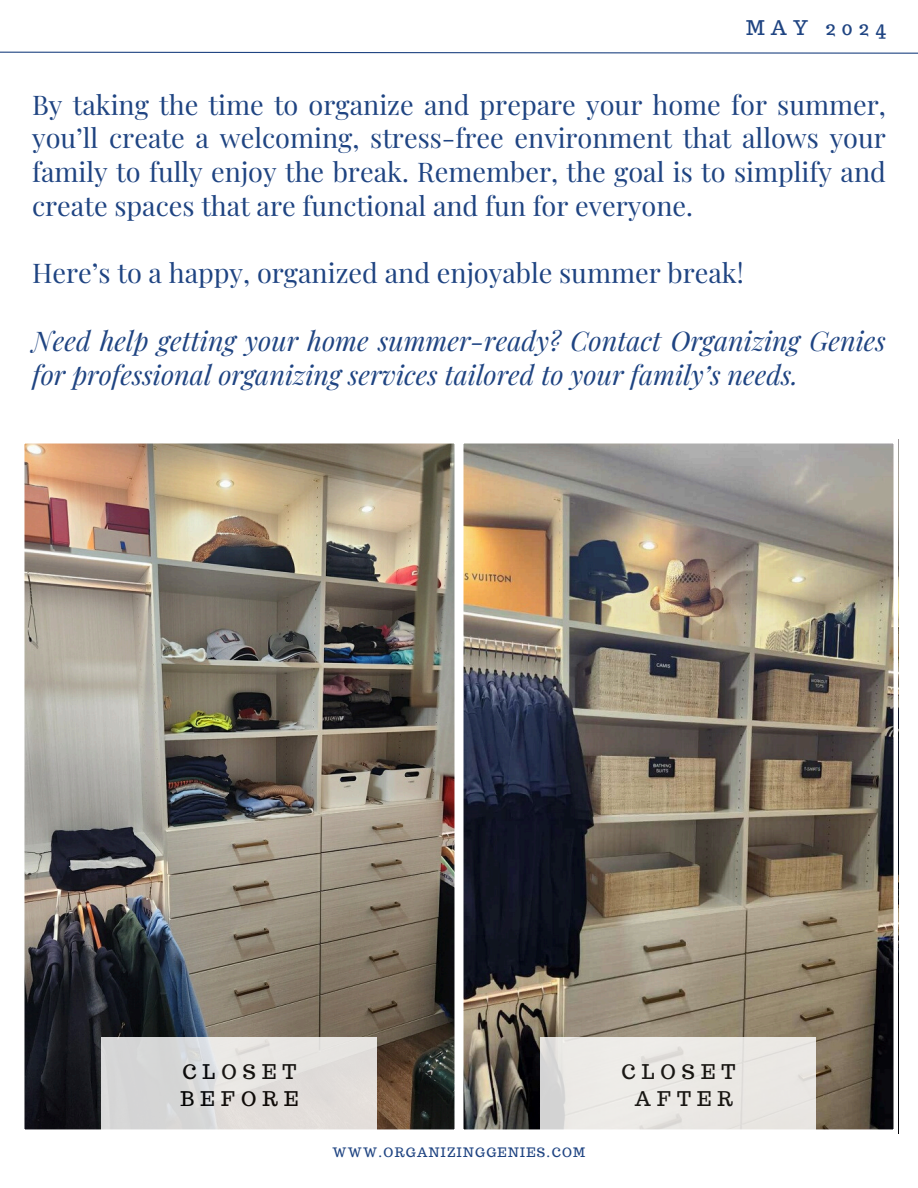
<style>
.page{position:relative;width:918px;height:1188px;background:#fff}
.page>*{position:absolute;margin:0;border:0;box-sizing:border-box;transform-origin:0 0}
.t1{font:27px/33.8px "Playfair Display";color:#1f4482;text-align:justify}
.t2{font:italic 27px/33.8px "Playfair Display";color:#1f4482}
.t3{font:19.8px/27px "Trocchi";letter-spacing:.315em;color:#000}
.t4{font:19.8px "Trocchi";letter-spacing:.315em;color:#1f4482}
.t5{font:12.75px "Trocchi";letter-spacing:.105em;color:#1f4482}
</style>
<div class="page">
<img style="left:24px;top:443px;width:431px;height:687px">
<svg style="left:0;top:51px;width:918px;height:3px"></svg>
<img style="left:463px;top:443px;width:431px;height:687px">
<svg style="left:102px;top:1037px;width:275px;height:93px;background:#dedddb"></svg>
<svg style="left:541px;top:1037px;width:275px;height:93px;background:#e9e6e3"></svg>
<h2 class="t4" style="left:746px;top:15px;width:141px">MAY 2024</h2>
<h1 class="t1" style="left:32px;top:86px;width:855px">By taking the time to organize and prepare your home for summer, you’ll create a welcoming, stress-free environment that allows your family to fully enjoy the break. Remember, the goal is to simplify and create spaces that are functional and fun for everyone.</h1>
<h1 class="t1" style="left:32px;top:255px;width:713px">Here’s to a happy, organized and enjoyable summer break!</h1>
<h1 class="t2" style="left:32px;top:323px;width:855px">Need help getting your home summer-ready? Contact Organizing Genies for professional organizing services tailored to your family’s needs.</h1>
<p class="t3" style="left:180px;top:1058px;width:120px">CLOSET<br>BEFORE</p>
<h2 class="t5" style="left:333px;top:1144px;width:254px">WWW.ORGANIZINGGENIES.COM</h2>
<p class="t3" style="left:621px;top:1058px;width:116px;text-align:center">CLOSET<br>AFTER</p>
</div>
